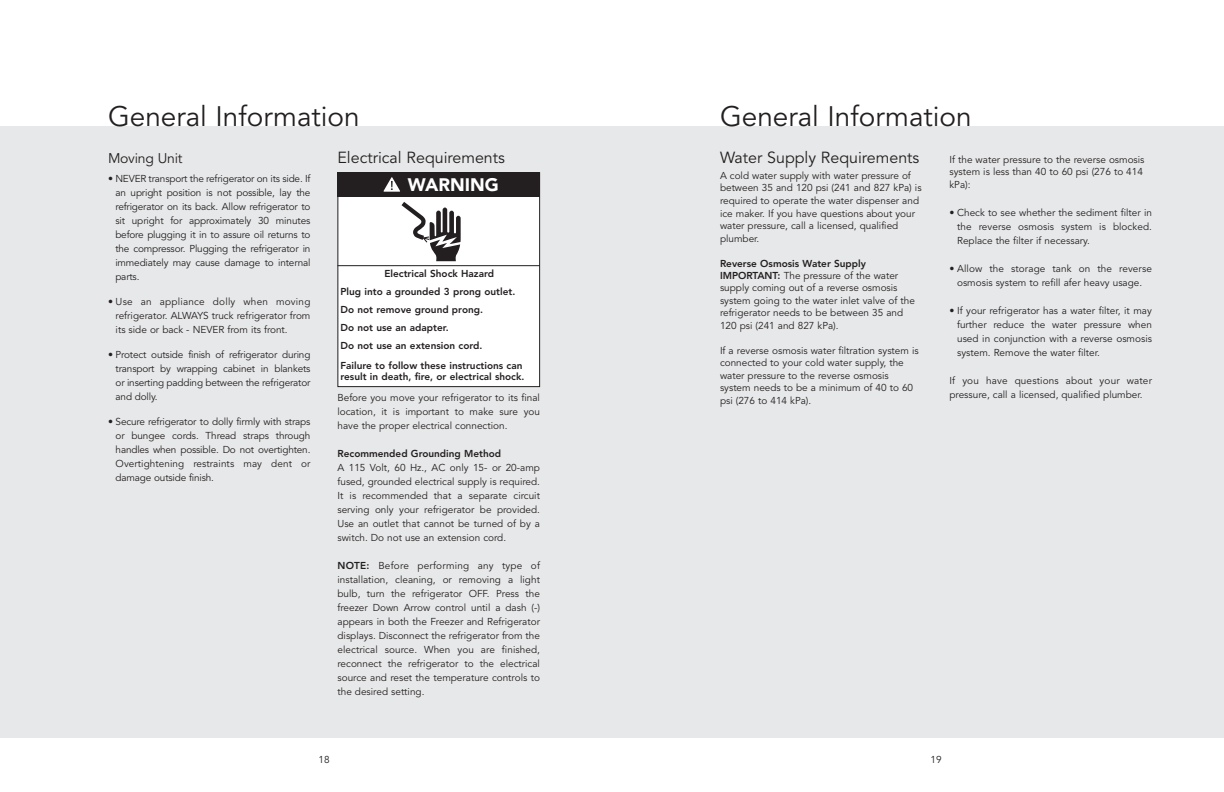
<style>
.page{position:relative;width:1224px;height:792px;background:#fff}
.page>*{position:absolute;margin:0;border:0;box-sizing:border-box;transform-origin:0 0}
.t1{font:28px "Avenir";color:#231f20}
.t2{font:900 18px "Avenir";color:#fff}
.t3{font:16px "Avenir";color:#231f20}
.t4{font:14px "Avenir";letter-spacing:-.015em;color:#231f20}
.t5{font:10px/14px "Avenir";color:#231f20;text-align:justify}
.t6{font:800 10px/18px "Avenir";color:#231f20}
.s1{font-weight:800}
</style>
<div class="page">
<div style="left:612px;top:126px;width:612px;height:612px;background:#e7e8e9"></div>
<div style="left:0;top:126px;width:612px;height:612px;background:#e7e8e9"></div>
<div style="left:338px;top:173px;width:202px;height:214px;background:#fff"></div>
<div style="left:338px;top:173px;width:202px;height:24px;background:#231f20"></div>
<svg style="left:383px;top:177px;width:17px;height:15px"></svg>
<div style="left:338px;top:172px;width:202px;height:215px;border:1px solid #231f20"></div>
<svg style="left:402px;top:202px;width:59px;height:59px"></svg>
<hr style="left:338px;top:265px;width:202px;height:1px;background:#231f20">
<h1 class="t1" style="left:108px;top:104px;width:253px">General Information</h1>
<h3 class="t4" style="left:108px;top:152px;width:76px">Moving Unit</h3>
<p class="t5" style="left:115px;top:172px;width:197px;text-indent:-7px">• NEVER transport the refrigerator on its side. If an upright position is not possible, lay the refrigerator on its back. Allow refrigerator to sit upright for approximately 30 minutes before plugging it in to assure oil returns to the compressor. Plugging the refrigerator in immediately may cause damage to internal parts.</p>
<p class="t5" style="left:116px;top:295px;width:196px;text-indent:-8px">• Use an appliance dolly when moving refrigerator. ALWAYS truck refrigerator from its side or back - NEVER from its front.</p>
<p class="t5" style="left:116px;top:348px;width:196px;text-indent:-8px">• Protect outside finish of refrigerator during transport by wrapping cabinet in blankets or inserting padding between the refrigerator and dolly.</p>
<p class="t5" style="left:116px;top:415px;width:196px;text-indent:-8px">• Secure refrigerator to dolly firmly with straps or bungee cords. Thread straps through handles when possible. Do not overtighten.<br>Overtightening restraints may dent or damage outside finish.</p>
<h3 class="t3" style="left:338px;top:151px;width:169px">Electrical Requirements</h3>
<h2 class="t2" style="left:408px;top:178px;width:93px">WARNING</h2>
<p class="t6" style="left:341px;top:265px;width:176px;text-indent:44px">Electrical Shock Hazard<br>Plug into a grounded 3 prong outlet.<br>Do not remove ground prong.<br>Do not use an adapter.<br>Do not use an extension cord.</p>
<p class="t6" style="left:341px;top:361px;width:185px;line-height:11px">Failure to follow these instructions can result in death, fire, or electrical shock.</p>
<p class="t5" style="left:338px;top:391px;width:204px">Before you move your refrigerator to its final location, it is important to make sure you have the proper electrical connection.</p>
<p class="t6" style="left:337px;top:445px;width:165px">Recommended Grounding Method</p>
<p class="t5" style="left:337px;top:461px;width:204px">A 115 Volt, 60 Hz., AC only 15- or 20-amp fused, grounded electrical supply is required.<br>It is recommended that a separate circuit serving only your refrigerator be provided.<br>Use an outlet that cannot be turned of by a switch. Do not use an extension cord.</p>
<p class="t5" style="left:337px;top:559px;width:204px"><span class="s1">NOTE:</span> Before performing any type of installation, cleaning, or removing a light bulb, turn the refrigerator OFF. Press the freezer Down Arrow control until a dash (-) appears in both the Freezer and Refrigerator displays. Disconnect the refrigerator from the electrical source. When you are finished, reconnect the refrigerator to the electrical source and reset the temperature controls to the desired setting.</p>
<h1 class="t1" style="left:720px;top:105px;width:253px">General Information</h1>
<h3 class="t3" style="left:720px;top:151px;width:201px">Water Supply Requirements</h3>
<p class="t5" style="left:720px;top:170px;width:203px;line-height:12.5px;text-align:left">A cold water supply with water pressure of between 35 and 120 psi (241 and 827 kPa) is required to operate the water dispenser and ice maker. If you have questions about your water pressure, call a licensed, qualified plumber.</p>
<p class="t5" style="left:720px;top:258px;width:196px;line-height:12.4px;text-align:left"><span class="s1">Reverse Osmosis Water Supply IMPORTANT:</span> The pressure of the water supply coming out of a reverse osmosis system going to the water inlet valve of the refrigerator needs to be between 35 and 120 psi (241 and 827 kPa).</p>
<p class="t5" style="left:720px;top:345px;width:200px;line-height:12.5px;text-align:left">If a reverse osmosis water filtration system is connected to your cold water supply, the water pressure to the reverse osmosis system needs to be a minimum of 40 to 60 psi (276 to 414 kPa).</p>
<p class="t5" style="left:950px;top:154px;width:197px;line-height:12.5px;text-align:left">If the water pressure to the reverse osmosis system is less than 40 to 60 psi (276 to 414 kPa):</p>
<p class="t5" style="left:957px;top:206px;width:196px;text-indent:-8px">• Check to see whether the sediment filter in the reverse osmosis system is blocked.<br>Replace the filter if necessary.</p>
<p class="t5" style="left:950px;top:262px;width:204px;text-align:center">• Allow the storage tank on the reverse osmosis system to refill afer heavy usage.</p>
<p class="t5" style="left:957px;top:304px;width:196px;text-indent:-8px">• If your refrigerator has a water filter, it may further reduce the water pressure when used in conjunction with a reverse osmosis system. Remove the water filter.</p>
<p class="t5" style="left:950px;top:374px;width:204px">If you have questions about your water pressure, call a licensed, qualified plumber.</p>
<p class="t5" style="left:318px;top:753px;width:13px">18</p>
<p class="t5" style="left:930px;top:753px;width:13px">19</p>
</div>
